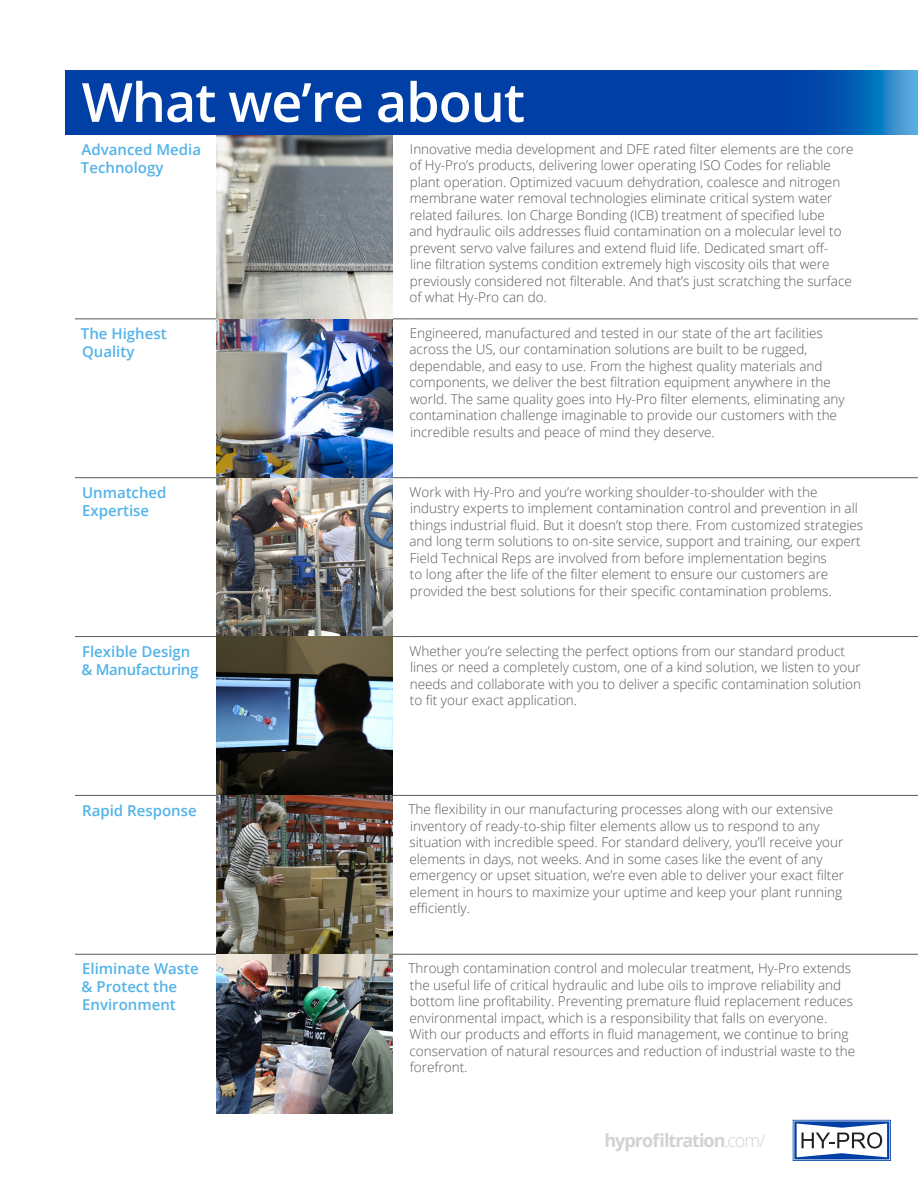
<style>
.page{position:relative;width:918px;height:1188px;background:#fff}
.page>*{position:absolute;margin:0;border:0;box-sizing:border-box;transform-origin:0 0}
.Specs_Header{font:600 54px "Open Sans";letter-spacing:-.02em;color:#fff}
.t1{font:700 18px "Open Sans";letter-spacing:-.055em;color:#d1d2d4}
.Table_Category{font:600 15px/18px "Open Sans";color:#53b3e8}
.t2{font:300 13.5px/16.5px "Open Sans";color:#57585a}
.s1{font-weight:300}
</style>
<div class="page">
<svg style="left:793px;top:1120px;width:98px;height:41px"></svg>
<hr style="left:75px;top:318px;width:141px;height:1px;background:#57585a">
<hr style="left:75px;top:477px;width:141px;height:1px;background:#57585a">
<hr style="left:75px;top:636px;width:141px;height:1px;background:#57585a">
<svg style="left:392px;top:318px;width:17px;height:1px"></svg>
<svg style="left:392px;top:477px;width:17px;height:1px"></svg>
<svg style="left:392px;top:636px;width:17px;height:1px"></svg>
<hr style="left:75px;top:795px;width:141px;height:1px;background:#57585a">
<svg style="left:392px;top:795px;width:17px;height:1px"></svg>
<svg style="left:392px;top:954px;width:17px;height:1px"></svg>
<hr style="left:75px;top:954px;width:141px;height:1px;background:#57585a">
<hr style="left:409px;top:318px;width:509px;height:1px;background:#57585a">
<hr style="left:409px;top:477px;width:509px;height:1px;background:#57585a">
<hr style="left:409px;top:636px;width:509px;height:1px;background:#57585a">
<hr style="left:409px;top:795px;width:509px;height:1px;background:#57585a">
<hr style="left:409px;top:954px;width:509px;height:1px;background:#57585a">
<img style="left:216px;top:135px;width:176px;height:978px">
<svg style="left:743px;top:70px;width:175px;height:65px;background:#0d5eb4"></svg>
<div style="left:65px;top:70px;width:678px;height:65px;background:#0040a6"></div>
<p class="Specs_Header" style="left:82px;top:65px;width:445px">What we’re about</p>
<p class="Table_Category" style="left:81px;top:140px;width:122px">Advanced Media<br>Technology</p>
<p class="t2" style="left:409px;top:140px;width:446px">Innovative media development and DFE rated filter elements are the core of Hy-Pro’s products, delivering lower operating ISO Codes for reliable plant operation. Optimized vacuum dehydration, coalesce and nitrogen membrane water removal technologies eliminate critical system water related failures. Ion Charge Bonding (ICB) treatment of specified lube<br>and hydraulic oils addresses fluid contamination on a molecular level to prevent servo valve failures and extend fluid life. Dedicated smart off-<br>line filtration systems condition extremely high viscosity oils that were previously considered not filterable. And that’s just scratching the surface of what Hy-Pro can do.</p>
<p class="Table_Category" style="left:81px;top:324px;width:87px">The Highest</p>
<p class="Table_Category" style="left:82px;top:342px;width:54px">Quality</p>
<p class="t2" style="left:409px;top:324px;width:437px">Engineered, manufactured and tested in our state of the art facilities across the US, our contamination solutions are built to be rugged, dependable, and easy to use. From the highest quality materials and components, we deliver the best filtration equipment anywhere in the world. The same quality goes into Hy-Pro filter elements, eliminating any contamination challenge imaginable to provide our customers with the incredible results and peace of mind they deserve.</p>
<p class="Table_Category" style="left:82px;top:483px;width:86px">Unmatched<br>Expertise</p>
<p class="t2" style="left:409px;top:483px;width:455px">Work with Hy-Pro and you’re working shoulder-to-shoulder with the industry experts to implement contamination control and prevention in all things industrial fluid. But it doesn’t stop there. From customized strategies and long term solutions to on-site service, support and training, our expert Field Technical Reps are involved from before implementation begins<br>to long after the life of the filter element to ensure our customers are provided the best solutions for their specific contamination problems.</p>
<p class="Table_Category" style="left:82px;top:642px;width:118px">Flexible Design &amp; Manufacturing</p>
<p class="t2" style="left:410px;top:642px;width:453px">Whether you’re selecting the perfect options from our standard product lines or need a completely custom, one of a kind solution, we listen to your needs and collaborate with you to deliver a specific contamination solution to fit your exact application.</p>
<p class="Table_Category" style="left:82px;top:801px;width:116px">Rapid Response</p>
<p class="t2" style="left:408px;top:801px;width:437px">The flexibility in our manufacturing processes along with our extensive inventory of ready-to-ship filter elements allow us to respond to any situation with incredible speed. For standard delivery, you’ll receive your elements in days, not weeks. And in some cases like the event of any emergency or upset situation, we’re even able to deliver your exact filter element in hours to maximize your uptime and keep your plant running efficiently.</p>
<p class="Table_Category" style="left:82px;top:960px;width:119px">Eliminate Waste &amp; Protect the<br>Environment</p>
<p class="t2" style="left:408px;top:960px;width:448px">Through contamination control and molecular treatment, Hy-Pro extends the useful life of critical hydraulic and lube oils to improve reliability and bottom line profitability. Preventing premature fluid replacement reduces environmental impact, which is a responsibility that falls on everyone.<br>With our products and efforts in fluid management, we continue to bring conservation of natural resources and reduction of industrial waste to the forefront.</p>
<h2 class="t1" style="left:604px;top:1128px;width:163px">hyprofiltration<span class="s1">.com/</span></h2>
</div>
